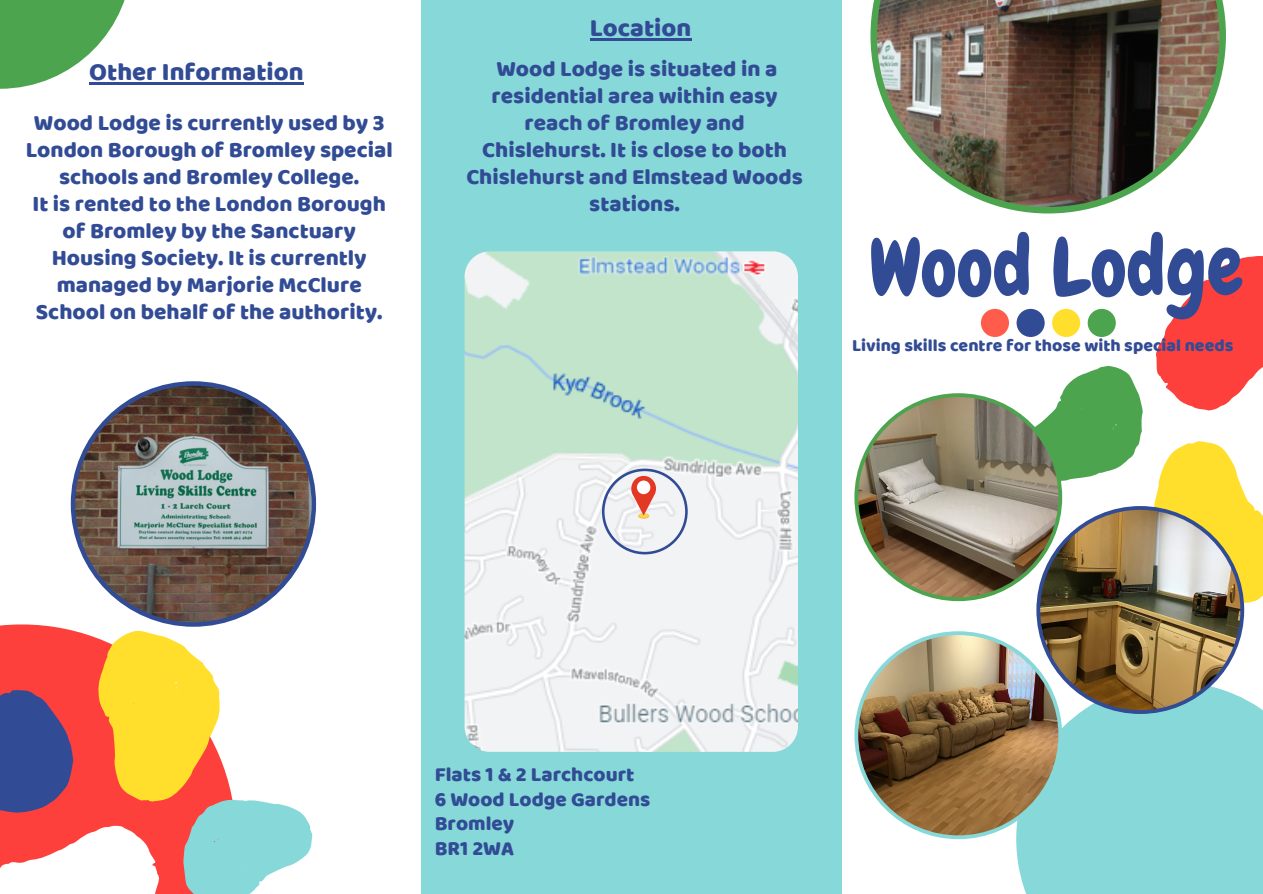
<style>
.page{position:relative;width:1263px;height:894px;background:#fff}
.page>*{position:absolute;margin:0;border:0;box-sizing:border-box;transform-origin:0 0}
.t1{font:80.7px "Chewy";color:#314b95}
.t2{font:25.5px "Baloo";color:#314b95}
.t3{font:22.65px/27px "Baloo";color:#314b95;text-align:center}
.t4{font:20.7px "Baloo";color:#314b95}
.t5{font:17.7px "Baloo";color:#314b95}
</style>
<div class="page">
<svg style="left:0;top:0;width:132px;height:89px"></svg>
<div style="left:421px;top:0;width:420px;height:893px;background:#87d8d8"></div>
<svg style="left:71px;top:381px;width:245px;height:243px"></svg>
<svg style="left:0;top:624px;width:219px;height:6px"></svg>
<img style="left:465px;top:251px;width:333px;height:500px;border-radius:25px">
<img style="left:870px;top:0;width:356px;height:213px">
<div style="left:1016px;top:838px;width:247px;height:55px;background:#87d8d8"></div>
<img style="left:854px;top:256px;width:409px;height:582px">
<svg style="left:0;top:630px;width:312px;height:263px"></svg>
<svg style="left:602px;top:468px;width:86px;height:86px;background:#ddd5db"></svg>
<div style="left:637px;top:480px;width:13px;height:14px;background:#fff;border-radius:50%"></div>
<hr style="left:89px;top:83px;width:215px;height:2px;background:#314b95">
<hr style="left:590px;top:39px;width:101px;height:2px;background:#314b95">
<p class="t2" style="left:89px;top:57px;width:216px">Other Information</p>
<p class="t3" style="left:26px;top:109px;width:368px">Wood Lodge is currently used by 3<br>London Borough of Bromley special schools and Bromley College.</p>
<p class="t3" style="left:33px;top:190px;width:355px">It is rented to the London Borough of Bromley by the Sanctuary<br>Housing Society. It is currently managed by Marjorie McClure<br>School on behalf of the authority.</p>
<p class="t2" style="left:590px;top:13px;width:103px">Location</p>
<p class="t3" style="left:466px;top:54px;width:338px">Wood Lodge is situated in a residential area within easy reach of Bromley and<br>Chislehurst. It is close to both<br>Chislehurst and Elmstead Woods stations.</p>
<p class="t1" style="left:869px;top:216px;width:376px">Wood Lodge</p>
<p class="t5" style="left:852px;top:335px;width:383px">Living skills centre for those with special needs</p>
<p class="t4" style="left:435px;top:761px;width:201px">Flats 1 &amp; 2 Larchcourt</p>
<p class="t4" style="left:435px;top:786px;width:217px">6 Wood Lodge Gardens</p>
<p class="t4" style="left:435px;top:810px;width:81px">Bromley</p>
<p class="t4" style="left:435px;top:835px;width:81px">BR1 2WA</p>
</div>
